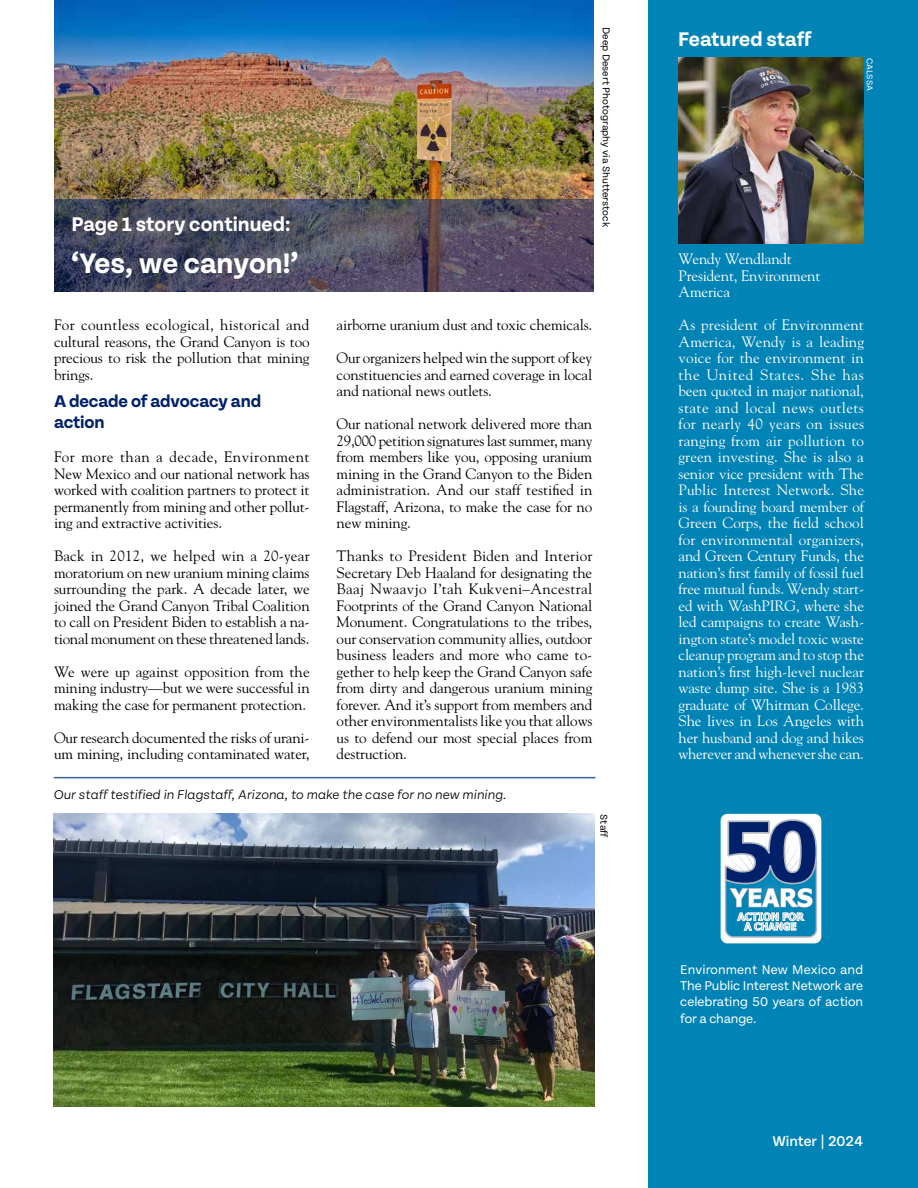
<style>
.page{position:relative;width:918px;height:1188px;background:#fff}
.page>*{position:absolute;margin:0;border:0;box-sizing:border-box;transform-origin:0 0}
.t1{font:700 30px "Tenon";color:#fff}
.t2{font:700 21px "Tenon";color:#fff}
.t3{font:700 18px/21px "Tenon";letter-spacing:-.01em;color:#002169}
.t4{font:15px/16.5px "Goudy Std";letter-spacing:-.01em;color:#000;text-align:justify}
.t5{font:15px/16.5px "Goudy Std";letter-spacing:-.01em;color:#fff}
.t6{font:500 15px "Tenon";color:#fff}
.t7{font:13.5px/16.5px "Tenon";letter-spacing:-.01em;color:#fff;text-align:justify}
.t8{font:italic 300 13.5px "Tenon";color:#000}
.t9{font:10.5px "Tenon";color:#000}
.t10{font:9px "Tenon";color:#fff}
</style>
<div class="page">
<img style="left:54px;top:0;width:540px;height:200px">
<div style="left:648px;top:0;width:270px;height:1188px;background:#0083b5"></div>
<hr style="left:54px;top:777px;width:541px;height:1px;background:#3861a1">
<img style="left:54px;top:814px;width:540px;height:293px">
<div style="left:721px;top:814px;width:100px;height:129px;background:#fff;border-radius:7px"></div>
<svg style="left:724px;top:819px;width:94px;height:119px"></svg>
<img style="left:678px;top:58px;width:186px;height:185px">
<svg style="left:54px;top:200px;width:540px;height:92px;background:#4c4a5f"></svg>
<h2 class="t2" style="left:71px;top:213px;width:221px">Page 1 story continued:</h2>
<h1 class="t1" style="left:71px;top:248px;width:228px">‘Yes, we canyon!’</h1>
<p class="t9" style="left:612px;top:27px;width:201px;rotate:90deg">Deep Desert Photography via Shutterstock</p>
<p class="t4" style="left:54px;top:316px;width:257px">For countless ecological, historical and cultural reasons, the Grand Canyon is too precious to risk the pollution that mining brings.</p>
<p class="t3" style="left:54px;top:391px;width:209px">A decade of advocacy and action</p>
<p class="t4" style="left:54px;top:448px;width:257px">For more than a decade, Environment New Mexico and our national network has worked with coalition partners to protect it permanently from mining and other pollut&shy;ing and extractive activities.</p>
<p class="t4" style="left:54px;top:547px;width:257px">Back in 2012, we helped win a 20-year moratorium on new uranium mining claims surrounding the park. A decade later, we joined the Grand Canyon Tribal Coalition to call on President Biden to establish a na&shy;tional monument on these threatened lands.</p>
<p class="t4" style="left:54px;top:663px;width:257px">We were up against opposition from the mining industry—but we were successful in making the case for permanent protection.</p>
<p class="t4" style="left:54px;top:729px;width:257px">Our research documented the risks of urani&shy;um mining, including contaminated water,</p>
<p class="t4" style="left:337px;top:316px;width:257px">airborne uranium dust and toxic chemicals.</p>
<p class="t4" style="left:337px;top:349px;width:257px">Our organizers helped win the support of key constituencies and earned coverage in local and national news outlets.</p>
<p class="t4" style="left:337px;top:415px;width:257px">Our national network delivered more than 29,000 petition signatures last summer, many from members like you, opposing uranium mining in the Grand Canyon to the Biden administration. And our staff testified in Flagstaff, Arizona, to make the case for no new mining.</p>
<p class="t4" style="left:337px;top:547px;width:257px">Thanks to President Biden and Interior Secretary Deb Haaland for designating the Baaj Nwaavjo I’tah Kukveni–Ancestral Footprints of the Grand Canyon National Monument. Congratulations to the tribes, our conservation community allies, outdoor business leaders and more who came to&shy;gether to help keep the Grand Canyon safe from dirty and dangerous uranium mining forever. And it’s support from members and other environmentalists like you that allows us to defend our most special places from destruction.</p>
<p class="t8" style="left:54px;top:788px;width:455px">Our staff testified in Flagstaff, Arizona, to make the case for no new mining.</p>
<p class="t9" style="left:609px;top:814px;width:25px;rotate:90deg">Staff</p>
<h2 class="t2" style="left:678px;top:28px;width:135px">Featured staff</h2>
<p class="t10" style="left:874px;top:58px;width:35px;rotate:90deg">CALSSA</p>
<p class="t5" style="left:679px;top:250px;width:143px">Wendy Wendlandt<br>President, Environment<br>America</p>
<p class="t5" style="left:679px;top:316px;width:187px;text-align:justify">As president of Environment America, Wendy is a leading voice for the environment in the United States. She has been quoted in major national, state and local news outlets for nearly 40 years on issues ranging from air pollution to green investing. She is also a senior vice president with The Public Interest Network. She is a founding board member of Green Corps, the field school for environmental organizers, and Green Century Funds, the nation’s first family of fossil fuel free mutual funds. Wendy start&shy;ed with WashPIRG, where she led campaigns to create Wash&shy;ington state’s model toxic waste cleanup program and to stop the nation’s first high-level nuclear waste dump site. She is a 1983 graduate of Whitman College.<br>She lives in Los Angeles with her husband and dog and hikes wherever and whenever she can.</p>
<p class="t7" style="left:680px;top:961px;width:185px">Environment New Mexico and The Public Interest Network are celebrating 50 years of action for a change.</p>
<p class="t6" style="left:772px;top:1133px;width:92px">Winter | 2024</p>
</div>
